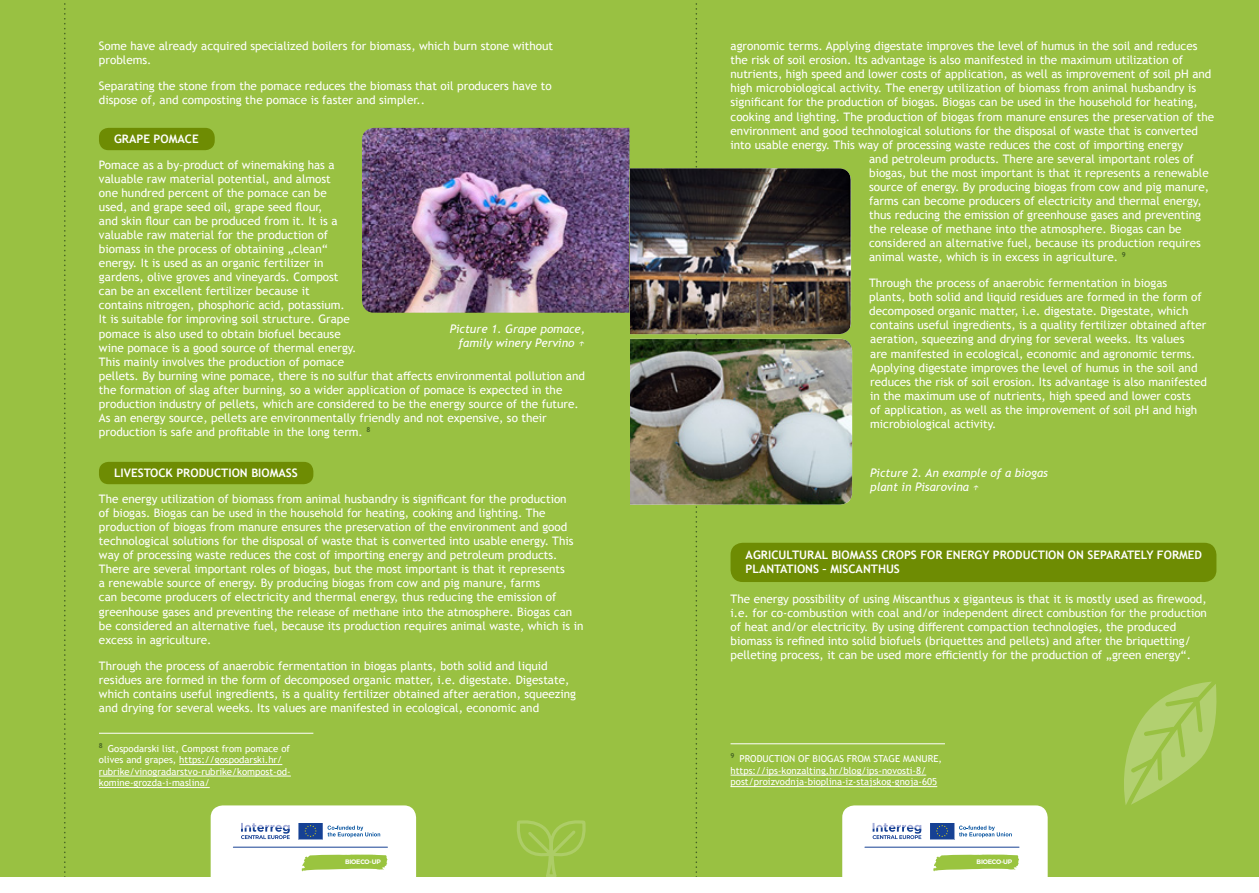
<style>
.page{position:relative;width:1259px;height:893px;background:#fff}
.page>*{position:absolute;margin:0;border:0;box-sizing:border-box;transform-origin:0 0}
.t1{font:11.7px/14.1px "Trebuchet MS";color:#fff}
.t2{font:700 11.7px/14.1px "Trebuchet MS";color:#fff}
.t3{font:italic 11.7px/14.1px "Trebuchet MS";color:#fff}
.t4{font:600 10.65px "Montserrat";letter-spacing:-.03em;color:#fff}
.t5{font:9.6px/11.6px "Trebuchet MS";color:#fff}
.t6{font:600 6.45px "Montserrat";letter-spacing:-.03em;color:#fff}
.s1{font-family:"Gontserrat";font-weight:300}
</style>
<div class="page">
<div style="left:629px;top:183px;width:630px;height:710px;background:#99c142"></div>
<div style="left:629px;top:0;width:630px;height:199px;background:#99c142"></div>
<div style="left:629px;top:877px;width:630px;height:16px;background:#fff"></div>
<div style="left:730px;top:543px;width:486px;height:39px;background:#6e8c03;border-radius:12px"></div>
<svg style="left:629px;top:3px;width:418px;height:874px"></svg>
<img style="left:629px;top:339px;width:223px;height:166px">
<svg style="left:1124px;top:682px;width:93px;height:123px"></svg>
<div style="left:0;top:183px;width:629px;height:710px;background:#99c142"></div>
<div style="left:0;top:0;width:629px;height:199px;background:#99c142"></div>
<svg style="left:64px;top:3px;width:72px;height:874px"></svg>
<svg style="left:211px;top:805px;width:205px;height:72px;background:#e8eee7"></svg>
<hr style="left:233px;top:847px;width:154px;height:1px;background:#164194">
<div style="left:0;top:877px;width:629px;height:16px;background:#fff"></div>
<div style="left:99px;top:128px;width:116px;height:22px;background:#6e8c03;border-radius:10px"></div>
<div style="left:99px;top:462px;width:214px;height:22px;background:#6e8c03;border-radius:10px"></div>
<img style="left:362px;top:128px;width:267px;height:185px">
<hr style="left:179px;top:764px;width:103px;height:1px;background:#fff">
<hr style="left:99px;top:776px;width:192px;height:1px;background:#fff">
<hr style="left:99px;top:787px;width:111px;height:1px;background:#fff">
<hr style="left:99px;top:733px;width:214px;height:1px;background:#fff">
<svg style="left:517px;top:820px;width:69px;height:57px"></svg>
<p class="t1" style="left:99px;top:39px;width:456px">Some have already acquired specialized boilers for biomass, which burn stone without problems.</p>
<p class="t1" style="left:99px;top:79px;width:454px">Separating the stone from the pomace reduces the biomass that oil producers have to dispose of, and composting the pomace is faster and simpler..</p>
<p class="t2" style="left:114px;top:131px;width:86px">GRAPE POMACE</p>
<p class="t1" style="left:99px;top:158px;width:487px">Pomace as a by-product of winemaking has a<br>valuable raw material potential, and almost<br>one hundred percent of the pomace can be<br>used, and grape seed oil, grape seed flour,<br>and skin flour can be produced from it. It is a<br>valuable raw material for the production of<br>biomass in the process of obtaining „clean“<br>energy. It is used as an organic fertilizer in<br>gardens, olive groves and vineyards. Compost<br>can be an excellent fertilizer because it<br>contains nitrogen, phosphoric acid, potassium.<br>It is suitable for improving soil structure. Grape<br>pomace is also used to obtain biofuel because<br>wine pomace is a good source of thermal energy.<br>This mainly involves the production of pomace<br>pellets. By burning wine pomace, there is no sulfur that affects environmental pollution and the formation of slag after burning, so a wider application of pomace is expected in the production industry of pellets, which are considered to be the energy source of the future.<br>As an energy source, pellets are environmentally friendly and not expensive, so their production is safe and profitable in the long term. <sup>8</sup></p>
<p class="t2" style="left:114px;top:466px;width:185px">LIVESTOCK PRODUCTION BIOMASS</p>
<p class="t1" style="left:99px;top:492px;width:486px">The energy utilization of biomass from animal husbandry is significant for the production<br>of biogas. Biogas can be used in the household for heating, cooking and lighting. The production of biogas from manure ensures the preservation of the environment and good technological solutions for the disposal of waste that is converted into usable energy. This way of processing waste reduces the cost of importing energy and petroleum products.<br>There are several important roles of biogas, but the most important is that it represents<br>a renewable source of energy. By producing biogas from cow and pig manure, farms<br>can become producers of electricity and thermal energy, thus reducing the emission of greenhouse gases and preventing the release of methane into the atmosphere. Biogas can be considered an alternative fuel, because its production requires animal waste, which is in excess in agriculture.</p>
<p class="t1" style="left:99px;top:658px;width:478px">Through the process of anaerobic fermentation in biogas plants, both solid and liquid residues are formed in the form of decomposed organic matter, i.e. digestate. Digestate, which contains useful ingredients, is a quality fertilizer obtained after aeration, squeezing and drying for several weeks. Its values are manifested in ecological, economic and</p>
<p class="t3" style="left:450px;top:322px;width:137px;text-align:right">Picture 1. Grape pomace, family winery Pervino <span class="s1">↑</span></p>
<p class="t5" style="left:99px;top:743px;width:193px"><sup>8</sup> Gospodarski list, Compost from pomace of olives and grapes, https://gospodarski.hr/ rubrike/vinogradarstvo-rubrike/kompost-od&shy;komine-grozda-i-maslina/</p>
<p class="t6" style="left:345px;top:856px;width:37px">BIOECO-UP</p>
<p class="t1" style="left:730px;top:39px;width:468px">agronomic terms. Applying digestate improves the level of humus in the soil and reduces</p>
<p class="t1" style="left:730px;top:53px;width:454px">the risk of soil erosion. Its advantage is also manifested in the maximum utilization of</p>
<p class="t1" style="left:730px;top:67px;width:482px">nutrients, high speed and lower costs of application, as well as improvement of soil pH and</p>
<p class="t1" style="left:730px;top:81px;width:467px">high microbiological activity. The energy utilization of biomass from animal husbandry is</p>
<p class="t1" style="left:730px;top:95px;width:469px">significant for the production of biogas. Biogas can be used in the household for heating,</p>
<p class="t1" style="left:730px;top:109px;width:485px">cooking and lighting. The production of biogas from manure ensures the preservation of the</p>
<p class="t1" style="left:730px;top:123px;width:469px">environment and good technological solutions for the disposal of waste that is converted</p>
<p class="t1" style="left:730px;top:137px;width:454px">into usable energy. This way of processing waste reduces the cost of importing energy</p>
<p class="t1" style="left:869px;top:151px;width:326px">and petroleum products. There are several important roles of</p>
<p class="t1" style="left:869px;top:165px;width:341px">biogas, but the most important is that it represents a renewable</p>
<p class="t1" style="left:869px;top:180px;width:341px">source of energy. By producing biogas from cow and pig manure,</p>
<p class="t1" style="left:869px;top:194px;width:334px">farms can become producers of electricity and thermal energy,</p>
<p class="t1" style="left:869px;top:208px;width:333px">thus reducing the emission of greenhouse gases and preventing</p>
<p class="t1" style="left:869px;top:222px;width:314px">the release of methane into the atmosphere. Biogas can be</p>
<p class="t1" style="left:869px;top:236px;width:333px">considered an alternative fuel, because its production requires</p>
<p class="t1" style="left:869px;top:250px;width:258px">animal waste, which is in excess in agriculture. <sup>9</sup></p>
<p class="t1" style="left:869px;top:276px;width:339px">Through the process of anaerobic fermentation in biogas<br>plants, both solid and liquid residues are formed in the form of decomposed organic matter, i.e. digestate. Digestate, which contains useful ingredients, is a quality fertilizer obtained after aeration, squeezing and drying for several weeks. Its values<br>are manifested in ecological, economic and agronomic terms.<br>Applying digestate improves the level of humus in the soil and reduces the risk of soil erosion. Its advantage is also manifested in the maximum use of nutrients, high speed and lower costs<br>of application, as well as the improvement of soil pH and high microbiological activity.</p>
<p class="t4" style="left:858px;top:111px;width:60px">BIOECO-UP</p>
<p class="t3" style="left:870px;top:466px;width:179px">Picture 2. An example of a biogas plant in Pisarovina <span class="s1">↑</span></p>
<p class="t2" style="left:745px;top:548px;width:458px">AGRICULTURAL BIOMASS CROPS FOR ENERGY PRODUCTION ON SEPARATELY FORMED<br>PLANTATIONS – MISCANTHUS</p>
<p class="t1" style="left:730px;top:591px;width:478px">The energy possibility of using Miscanthus x giganteus is that it is mostly used as firewood, i.e. for co-combustion with coal and/or independent direct combustion for the production of heat and/or electricity. By using different compaction technologies, the produced biomass is refined into solid biofuels (briquettes and pellets) and after the briquetting/ pelleting process, it can be used more efficiently for the production of „green energy“.</p>
<p class="t5" style="left:730px;top:753px;width:213px"><sup>9</sup> PRODUCTION OF BIOGAS FROM STAGE MANURE, https://ips-konzalting.hr/blog/ips-novosti-8/ post/proizvodnja-bioplina-iz-stajskog-gnoja-605</p>
<p class="t6" style="left:976px;top:856px;width:37px">BIOECO-UP</p>
</div>
